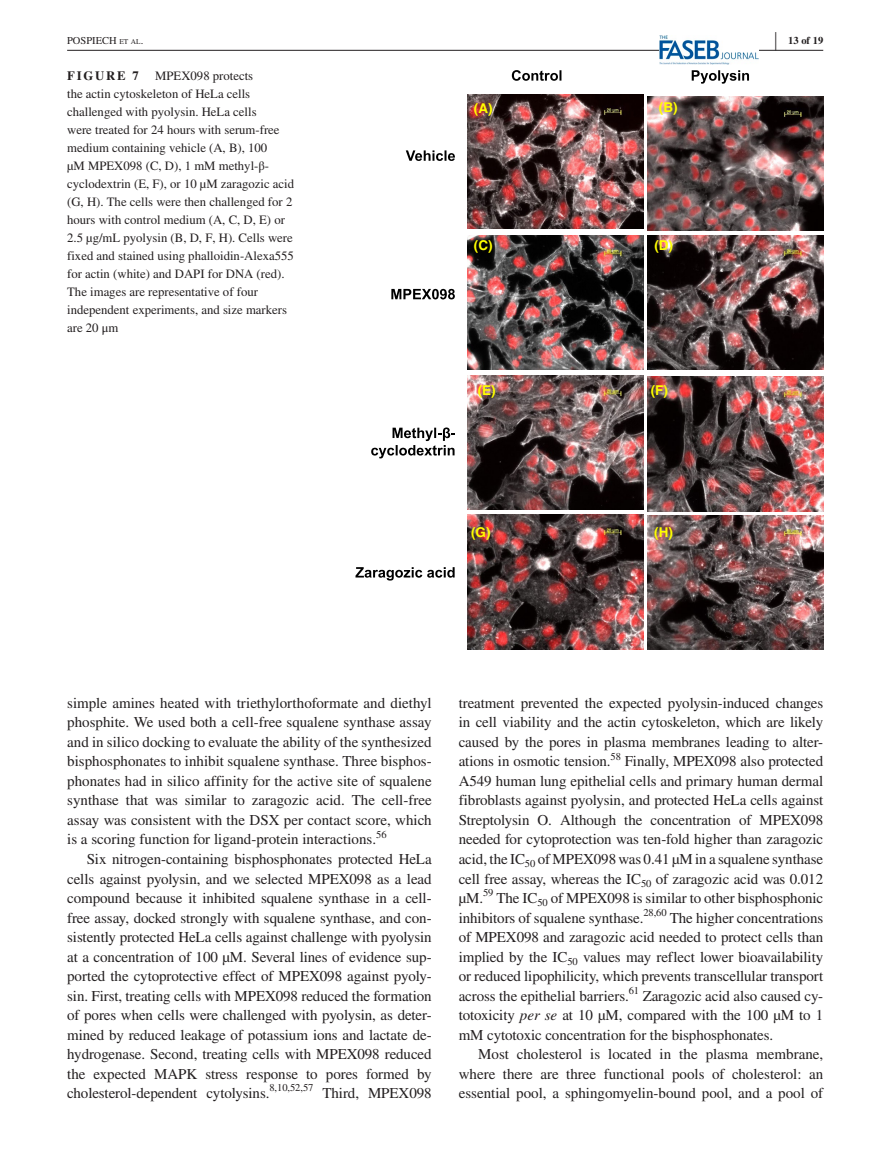
<style>
.page{position:relative;width:893px;height:1174px;background:#fff}
.page>*{position:absolute;margin:0;border:0;box-sizing:border-box;transform-origin:0 0}
.t1{font:700 25.95px "STIX";color:#231f20;scale:.36 1}
.t2{font:15px/19.5px "STIX";letter-spacing:-.005em;color:#231f20;text-align:justify}
.t3{font:700 13.5px "Helvetica";color:#ff0}
.t4{font:12.75px/18px "STIX";color:#231f20}
.t5{font:700 12.75px "STIX";letter-spacing:.14em;color:#231f20}
.t6{font:10.5px "STIX";letter-spacing:-.005em;color:#231f20}
.t7{font:10.5px "STIX";color:#231f20}
.t8{font:700 10.5px "STIX";color:#231f20}
.s1{font-size:7.35px}
.s2{font-style:italic}
</style>
<div class="page">
<hr style="left:67px;top:50px;width:756px;height:1px;background:#231f20">
<img style="left:660px;top:35px;width:99px;height:30px">
<svg style="left:406px;top:150px;width:49px;height:11px"></svg>
<svg style="left:391px;top:289px;width:64px;height:10px"></svg>
<svg style="left:371px;top:427px;width:84px;height:31px"></svg>
<svg style="left:355px;top:567px;width:100px;height:13px"></svg>
<svg style="left:512px;top:70px;width:49px;height:11px"></svg>
<svg style="left:692px;top:70px;width:57px;height:14px"></svg>
<img style="left:647px;top:235px;width:176px;height:135px">
<img style="left:467px;top:94px;width:176px;height:135px">
<img style="left:647px;top:96px;width:176px;height:135px">
<img style="left:647px;top:515px;width:176px;height:135px">
<img style="left:467px;top:514px;width:176px;height:135px">
<img style="left:467px;top:375px;width:176px;height:135px">
<img style="left:647px;top:377px;width:176px;height:134px">
<img style="left:467px;top:235px;width:176px;height:135px">
<h1 class="t1" style="left:775px;top:26px;width:7px">|</h1>
<p class="t7" style="left:67px;top:33px;width:78px">POSPIECH <span class="s1">et al</span>.</p>
<p class="t8" style="left:788px;top:34px;width:36px">13 of 19</p>
<p class="t5" style="left:67px;top:68px;width:73px">FIGURE 7</p>
<p class="t4" style="left:67px;top:67px;width:228px;text-indent:88px">MPEX098 protects<br>the actin cytoskeleton of HeLa cells challenged with pyolysin. HeLa cells<br>were treated for 24 hours with serum-free medium containing vehicle (A, B), 100<br>µM MPEX098 (C, D), 1 mM methyl-β&shy;cyclodextrin (E, F), or 10 µM zaragozic acid (G, H). The cells were then challenged for 2 hours with control medium (A, C, D, E) or 2.5 µg/mL pyolysin (B, D, F, H). Cells were fixed and stained using phalloidin-Alexa555 for actin (white) and DAPI for DNA (red).<br>The images are representative of four independent experiments, and size markers are 20 μm</p>
<p class="t3" style="left:474px;top:100px;width:20px">(A)</p>
<p class="t3" style="left:659px;top:99px;width:20px">(B)</p>
<p class="t3" style="left:474px;top:237px;width:20px">(C)</p>
<p class="t3" style="left:654px;top:237px;width:20px">(D)</p>
<p class="t3" style="left:478px;top:382px;width:19px">(E)</p>
<p class="t3" style="left:651px;top:382px;width:19px">(F)</p>
<p class="t3" style="left:471px;top:523px;width:21px">(G)</p>
<p class="t3" style="left:654px;top:523px;width:20px">(H)</p>
<p class="t2" style="left:67px;top:694px;width:366px">simple amines heated with triethylorthoformate and diethyl phosphite. We used both a cell-free squalene synthase assay and in silico docking to evaluate the ability of the synthesized bisphosphonates to inhibit squalene synthase. Three bisphos&shy;phonates had in silico affinity for the active site of squalene synthase that was similar to zaragozic acid. The cell-free assay was consistent with the DSX per contact score, which is a scoring function for ligand-protein interactions.</p>
<p class="t6" style="left:376px;top:827px;width:12px">56</p>
<p class="t2" style="left:67px;top:850px;width:366px;text-indent:19px">Six nitrogen-containing bisphosphonates protected HeLa cells against pyolysin, and we selected MPEX098 as a lead compound because it inhibited squalene synthase in a cell&shy;free assay, docked strongly with squalene synthase, and con&shy;sistently protected HeLa cells against challenge with pyolysin at a concentration of 100 µM. Several lines of evidence sup&shy;ported the cytoprotective effect of MPEX098 against pyoly&shy;sin. First, treating cells with MPEX098 reduced the formation of pores when cells were challenged with pyolysin, as deter&shy;mined by reduced leakage of potassium ions and lactate de&shy;hydrogenase. Second, treating cells with MPEX098 reduced the expected MAPK stress response to pores formed by cholesterol-dependent cytolysins.</p>
<p class="t6" style="left:269px;top:1080px;width:46px">8,10,52,57</p>
<p class="t2" style="left:322px;top:1084px;width:111px">Third, MPEX098</p>
<p class="t2" style="left:459px;top:694px;width:366px">treatment prevented the expected pyolysin-induced changes in cell viability and the actin cytoskeleton, which are likely caused by the pores in plasma membranes leading to alter&shy;ations in osmotic tension.<sup>58</sup> Finally, MPEX098 also protected A549 human lung epithelial cells and primary human dermal fibroblasts against pyolysin, and protected HeLa cells against Streptolysin O. Although the concentration of MPEX098 needed for cytoprotection was ten-fold higher than zaragozic acid, the IC<sub>50</sub> of MPEX098 was 0.41 µM in a squalene synthase cell free assay, whereas the IC<sub>50</sub> of zaragozic acid was 0.012 µM.</p>
<p class="t6" style="left:483px;top:885px;width:12px">59</p>
<p class="t2" style="left:459px;top:889px;width:366px;text-indent:38px">The IC<sub>50</sub> of MPEX098 is similar to other bisphosphonic inhibitors of squalene synthase.</p>
<p class="t6" style="left:643px;top:905px;width:25px">28,60</p>
<p class="t2" style="left:459px;top:908px;width:366px;text-indent:211px">The higher concentrations of MPEX098 and zaragozic acid needed to protect cells than implied by the IC<sub>50</sub> values may reflect lower bioavailability or reduced lipophilicity, which prevents transcellular transport across the epithelial barriers.<sup>61</sup> Zaragozic acid also caused cy&shy;totoxicity <span class="s2">per se</span> at 10 µM, compared with the 100 µM to 1 mM cytotoxic concentration for the bisphosphonates.</p>
<p class="t2" style="left:459px;top:1045px;width:366px;text-indent:20px">Most cholesterol is located in the plasma membrane, where there are three functional pools of cholesterol: an essential pool, a sphingomyelin-bound pool, and a pool of</p>
</div>
